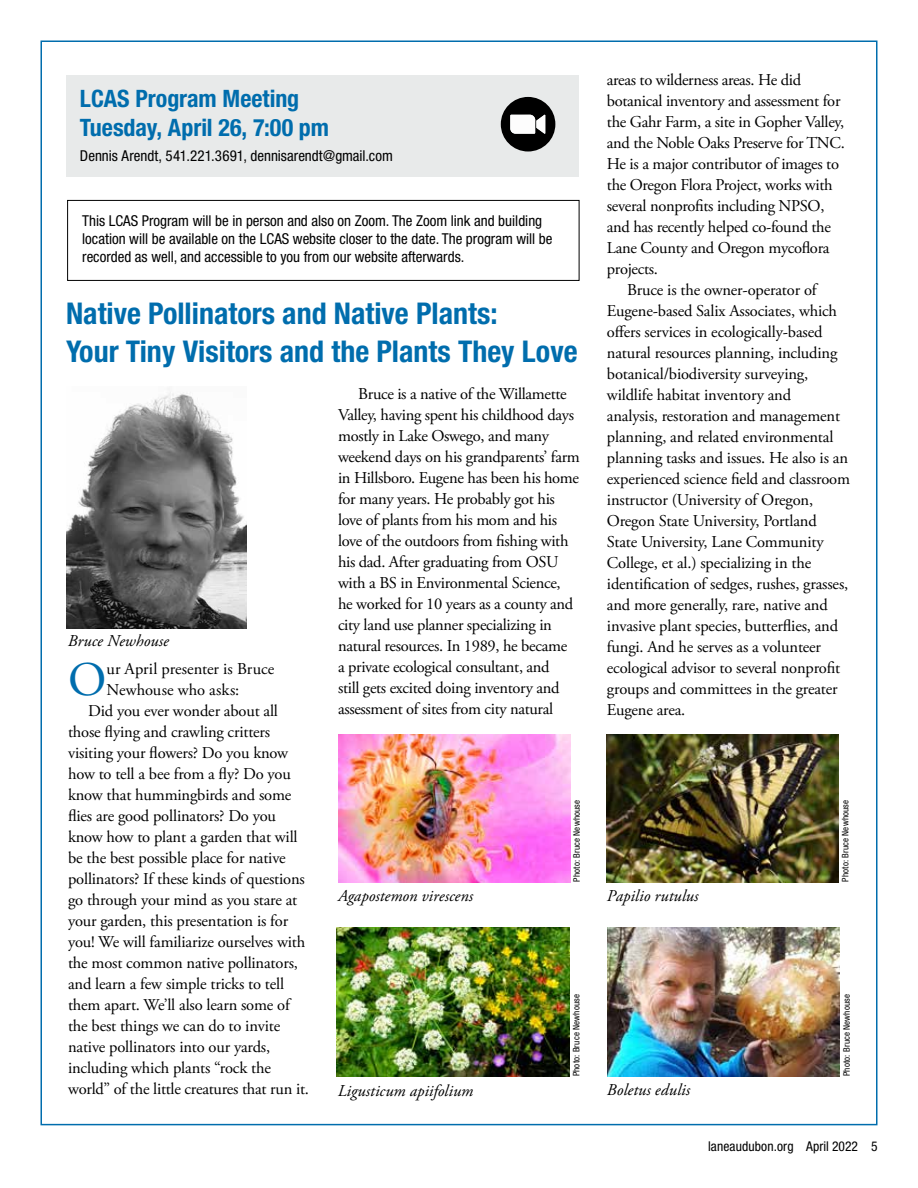
<style>
.page{position:relative;width:918px;height:1188px;background:#fff}
.page>*{position:absolute;margin:0;border:0;box-sizing:border-box;transform-origin:0 0}
.body_1st_paragraph{font:48.15px "Adobe Garamond Pro";color:#006dad}
.heading_3_web{font:700 condensed 30px "Helvetica Neue LT Std";color:#006dad}
.column_head_web{font:700 condensed 24px "Helvetica Neue LT Std";letter-spacing:-.005em;color:#006dad}
.body_cont{font:16.5px/21px "Adobe Garamond Pro";letter-spacing:-.01em;color:#000}
.t1{font:italic 16.5px "Adobe Garamond Pro";letter-spacing:.005em;color:#000}
.body_1st_paragraph-2{font:16.5px/21px "Adobe Garamond Pro";letter-spacing:.005em;color:#000}
.heading_3_16pt{font:condensed 15px/18px "Helvetica Neue LT Std";color:#000}
.byline_new{font:condensed 15px "Helvetica Neue LT Std";color:#000}
.t2{font:condensed 13.5px "Helvetica Neue LT Std";letter-spacing:.01em;color:#000}
.Photo_Credit{font:condensed 9px "Helvetica Neue LT Std";letter-spacing:.02em;color:#000}
</style>
<div class="page">
<div style="left:67px;top:200px;width:512px;height:81px;border:1px solid #000"></div>
<div style="left:66px;top:75px;width:513px;height:102px;background:#e8eaea"></div>
<svg style="left:501px;top:97px;width:54px;height:55px"></svg>
<img style="left:67px;top:392px;width:179px;height:236px">
<img style="left:338px;top:734px;width:232px;height:149px">
<img style="left:337px;top:928px;width:232px;height:148px">
<img style="left:607px;top:928px;width:232px;height:148px">
<img style="left:607px;top:734px;width:232px;height:149px">
<p class="column_head_web" style="left:80px;top:84px;width:221px">LCAS Program Meeting</p>
<p class="column_head_web" style="left:80px;top:113px;width:251px">Tuesday, April 26, 7:00 pm</p>
<p class="byline_new" style="left:80px;top:147px;width:314px">Dennis Arendt, 541.221.3691, dennisarendt@gmail.com</p>
<h3 class="heading_3_16pt" style="left:82px;top:212px;width:472px">This LCAS Program will be in person and also on Zoom. The Zoom link and building location will be available on the LCAS website closer to the date. The program will be recorded as well, and accessible to you from our website afterwards.</h3>
<p class="heading_3_web" style="left:66px;top:295px;width:433px">Native Pollinators and Native Plants:</p>
<p class="heading_3_web" style="left:66px;top:333px;width:513px">Your Tiny Visitors and the Plants They Love</p>
<p class="t1" style="left:68px;top:631px;width:103px">Bruce Newhouse</p>
<p class="body_1st_paragraph" style="left:68px;top:651px;width:40px">O</p>
<p class="body_1st_paragraph-2" style="left:106px;top:659px;width:170px">ur April presenter is Bruce<br>Newhouse who asks:</p>
<p class="body_cont" style="left:68px;top:701px;width:243px;text-indent:20px">Did you ever wonder about all those flying and crawling critters visiting your flowers? Do you know how to tell a bee from a fly? Do you know that hummingbirds and some flies are good pollinators? Do you know how to plant a garden that will be the best possible place for native pollinators? If these kinds of questions go through your mind as you stare at your garden, this presentation is for you! We will familiarize ourselves with the most common native pollinators, and learn a few simple tricks to tell them apart. We’ll also learn some of the best things we can do to invite native pollinators into our yards, including which plants “rock the world” of the little creatures that run it.</p>
<p class="body_cont" style="left:338px;top:384px;width:243px;text-indent:20px">Bruce is a native of the Willamette Valley, having spent his childhood days mostly in Lake Oswego, and many weekend days on his grandparents’ farm in Hillsboro. Eugene has been his home for many years. He probably got his love of plants from his mom and his love of the outdoors from fishing with his dad. After graduating from OSU with a BS in Environmental Science,<br>he worked for 10 years as a county and city land use planner specializing in natural resources. In 1989, he became<br>a private ecological consultant, and<br>still gets excited doing inventory and assessment of sites from city natural</p>
<p class="t1" style="left:338px;top:886px;width:137px">Agapostemon virescens</p>
<p class="t1" style="left:338px;top:1081px;width:137px">Ligusticum apiifolium</p>
<p class="Photo_Credit" style="left:572px;top:882px;width:84px;rotate:-90deg">Photo: Bruce Newhouse</p>
<p class="Photo_Credit" style="left:571px;top:1076px;width:84px;rotate:-90deg">Photo: Bruce Newhouse</p>
<p class="body_cont" style="left:607px;top:70px;width:239px">areas to wilderness areas. He did botanical inventory and assessment for the Gahr Farm, a site in Gopher Valley, and the Noble Oaks Preserve for TNC.<br>He is a major contributor of images to the Oregon Flora Project, works with several nonprofits including NPSO, and has recently helped co-found the Lane County and Oregon mycoflora projects.</p>
<p class="body_cont" style="left:607px;top:280px;width:245px;text-indent:20px">Bruce is the owner-operator of Eugene-based Salix Associates, which offers services in ecologically-based natural resources planning, including botanical/biodiversity surveying, wildlife habitat inventory and<br>analysis, restoration and management planning, and related environmental planning tasks and issues. He also is an experienced science field and classroom instructor (University of Oregon, Oregon State University, Portland State University, Lane Community College, et al.) specializing in the identification of sedges, rushes, grasses, and more generally, rare, native and invasive plant species, butterflies, and fungi. And he serves as a volunteer ecological advisor to several nonprofit groups and committees in the greater Eugene area.</p>
<p class="t1" style="left:607px;top:886px;width:93px">Papilio rutulus</p>
<p class="Photo_Credit" style="left:840px;top:882px;width:84px;rotate:-90deg">Photo: Bruce Newhouse</p>
<p class="t1" style="left:607px;top:1080px;width:85px">Boletus edulis</p>
<p class="Photo_Credit" style="left:842px;top:1076px;width:84px;rotate:-90deg">Photo: Bruce Newhouse</p>
<p class="t2" style="left:708px;top:1138px;width:171px">laneaudubon.org April 2022 5</p>
</div>
